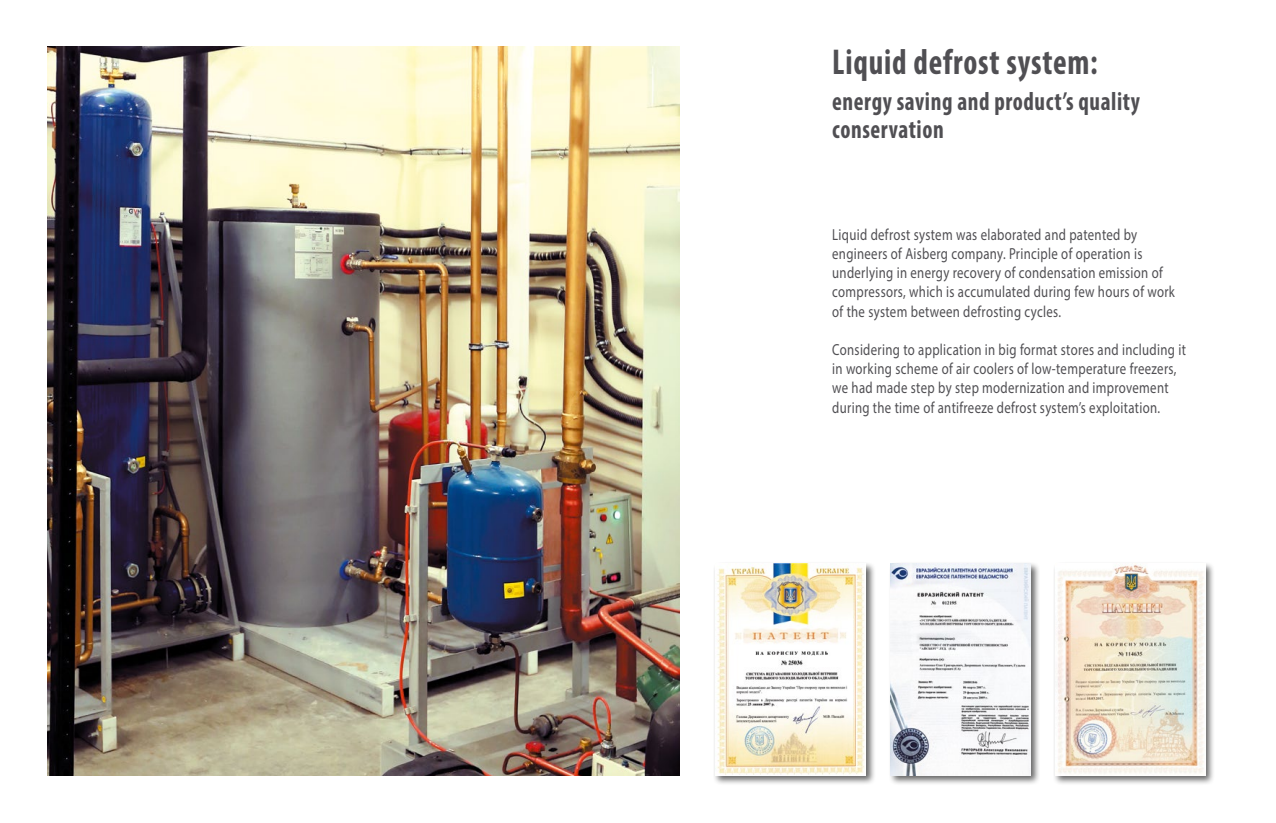
<style>
.page{position:relative;width:1276px;height:823px;background:#fff}
.page>*{position:absolute;margin:0;border:0;box-sizing:border-box;transform-origin:0 0}
.t1{font:700 condensed 36px "Myriad Pro";letter-spacing:.025em;color:#504f53;scale:.9 1}
.t2{font:700 condensed 26px/28px "Myriad Pro";letter-spacing:.025em;color:#504f53;scale:.9 1}
.t3{font:16px/19.2px "Myriad Pro";letter-spacing:.025em;color:#504f53;scale:.8 1}
</style>
<div class="page">
<img style="left:48px;top:47px;width:631px;height:728px">
<div style="left:713px;top:561px;width:162px;height:224px;background:#000;opacity:.6"></div>
<img style="left:715px;top:563px;width:150px;height:212px">
<div style="left:888px;top:561px;width:152px;height:224px;background:#000;opacity:.6"></div>
<img style="left:890px;top:563px;width:140px;height:212px">
<div style="left:1053px;top:561px;width:162px;height:224px;background:#000;opacity:.6"></div>
<img style="left:1055px;top:563px;width:150px;height:212px">
<h1 class="t1" style="left:832px;top:39px;width:297px">Liquid defrost system:</h1>
<h2 class="t2" style="left:832px;top:87px;width:343px">energy saving and product’s quality conservation</h2>
<p class="t3" style="left:832px;top:224px;width:430px">Liquid defrost system was elaborated and patented by engineers of Aisberg company. Principle of operation is underlying in energy recovery of condensation emission of compressors, which is accumulated during few hours of work of the system between defrosting cycles.</p>
<p class="t3" style="left:832px;top:339px;width:444px">Considering to application in big format stores and including it in working scheme of air coolers of low-temperature freezers, we had made step by step modernization and improvement during the time of antifreeze defrost system’s exploitation.</p>
</div>
